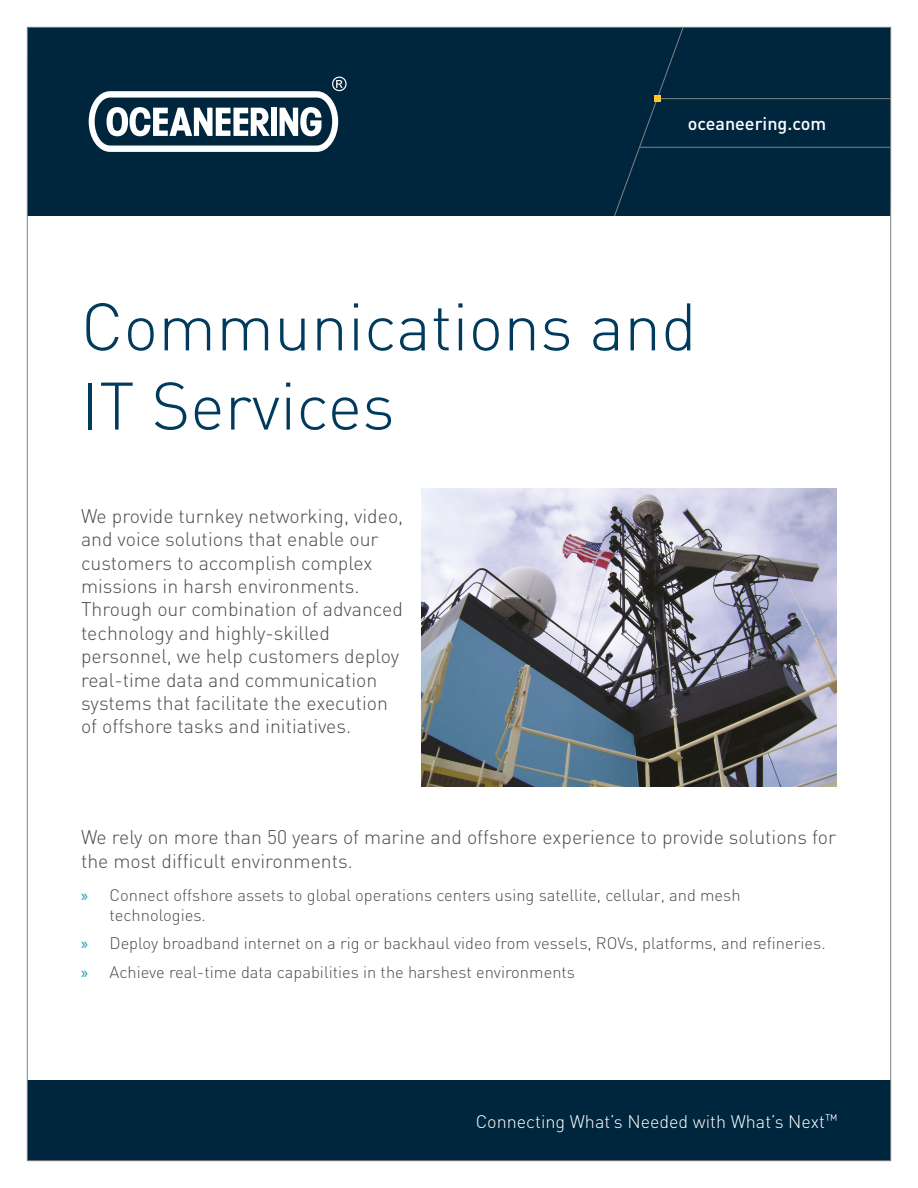
<style>
.page{position:relative;width:918px;height:1188px;background:#fff}
.page>*{position:absolute;margin:0;border:0;box-sizing:border-box;transform-origin:0 0}
.Heading{font:300 66px/79.2px "DIN";color:#003a5d}
.Ingress{font:300 19.5px/23.4px "DIN";color:#4b4c4d}
.t1{font:300 18px "DIN";color:#fff}
.Oceaneering_com__tag{font:500 18px "DIN";color:#fff}
.t2{font:300 16.5px/19.8px "DIN";color:#4b4c4d}
.s1{font-family:"Myriad Pro";font-weight:400;color:#0095aa}
</style>
<div class="page">
<div style="left:27px;top:1080px;width:864px;height:81px;background:#00263e"></div>
<div style="left:29px;top:29px;width:860px;height:187px;background:#00263e"></div>
<svg style="left:89px;top:77px;width:258px;height:75px"></svg>
<div style="left:272px;top:108px;width:5px;height:28px;background:#fff"></div>
<div style="left:614px;top:29px;width:70px;height:188px;background:#00263e"></div>
<hr style="left:658px;top:98px;width:233px;height:1px;background:#808285">
<hr style="left:640px;top:147px;width:251px;height:1px;background:#808285">
<div style="left:655px;top:95px;width:6px;height:7px;background:#ffc52d"></div>
<img style="left:422px;top:488px;width:415px;height:298px">
<p class="Oceaneering_com__tag" style="left:688px;top:112px;width:140px">oceaneering.com</p>
<p class="Heading" style="left:81px;top:285px;width:617px">Communications and<br>IT Services</p>
<p class="Ingress" style="left:81px;top:503px;width:324px">We provide turnkey networking, video, and voice solutions that enable our customers to accomplish complex missions in harsh environments.<br>Through our combination of advanced technology and highly-skilled personnel, we help customers deploy real-time data and communication systems that facilitate the execution of offshore tasks and initiatives.</p>
<p class="Ingress" style="left:81px;top:825px;width:756px">We rely on more than 50 years of marine and offshore experience to provide solutions for the most difficult environments.</p>
<p class="t2" style="left:110px;top:885px;width:633px;text-indent:-28px"><span class="s1">»</span> Connect offshore assets to global operations centers using satellite, cellular, and mesh technologies.</p>
<p class="t2" style="left:81px;top:933px;width:746px"><span class="s1">»</span> Deploy broadband internet on a rig or backhaul video from vessels, ROVs, platforms, and refineries.</p>
<p class="t2" style="left:81px;top:961px;width:496px"><span class="s1">»</span> Achieve real-time data capabilities in the harshest environments</p>
<p class="t1" style="left:476px;top:1110px;width:363px">Connecting What’s Needed with What’s Next<sup>™</sup></p>
</div>
